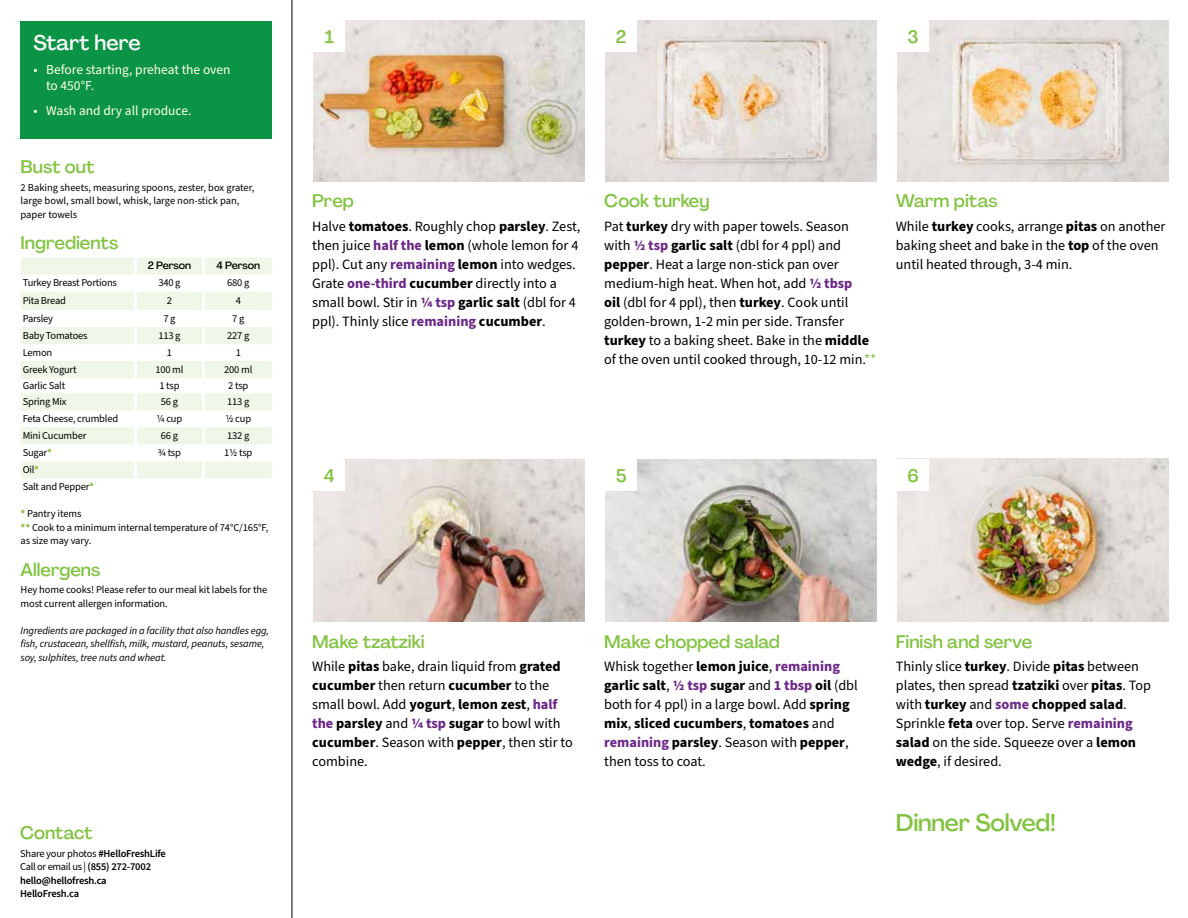
<style>
.page{position:relative;width:1188px;height:918px;background:#fff}
.page>*{position:absolute;margin:0;border:0;box-sizing:border-box;transform-origin:0 0}
.t1{font:500 24px "Agrandir";letter-spacing:-.01em;color:#82c341}
.t2{font:500 21px "Agrandir";color:#fff}
.t3{font:500 18px "Agrandir";color:#82c341}
.t4{font:14.25px/19px "Source Sans Pro";color:#000}
.t5{font:13.5px/16.2px "Source Sans Pro";color:#fffdec}
.t6{font:10.5px/13.5px "Source Sans Pro";letter-spacing:-.015em;color:#000}
.t7{font:italic 10.5px/13.5px "Source Sans Pro";letter-spacing:-.01em;color:#000}
.t8{font:600 10.5px/13.5px "Source Sans Pro";letter-spacing:-.02em;color:#000}
.t9{font:500 10.5px "Agrandir";letter-spacing:-.01em;color:#000}
.s1{font-weight:700;color:#8cba42}
.s2{font-weight:400}
.s3{font-weight:700}
.s4{font-weight:700;color:#6c2888}
.s5{color:#82c341}
</style>
<div class="page">
<hr style="left:292px;top:0;width:1px;height:918px;background:#000">
<svg style="left:21px;top:258px;width:251px;height:220px;fill:#eff7e8"></svg>
<hr style="left:134px;top:258px;width:3px;height:17px;background:#fff">
<hr style="left:202px;top:258px;width:3px;height:17px;background:#fff">
<hr style="left:134px;top:275px;width:3px;height:17px;background:#fff">
<hr style="left:202px;top:275px;width:3px;height:17px;background:#fff">
<hr style="left:134px;top:292px;width:3px;height:18px;background:#fff">
<hr style="left:202px;top:292px;width:3px;height:18px;background:#fff">
<hr style="left:134px;top:310px;width:3px;height:17px;background:#fff">
<hr style="left:202px;top:310px;width:3px;height:17px;background:#fff">
<hr style="left:134px;top:327px;width:3px;height:17px;background:#fff">
<hr style="left:202px;top:327px;width:3px;height:17px;background:#fff">
<hr style="left:134px;top:344px;width:3px;height:17px;background:#fff">
<hr style="left:202px;top:344px;width:3px;height:17px;background:#fff">
<hr style="left:134px;top:361px;width:3px;height:17px;background:#fff">
<hr style="left:202px;top:361px;width:3px;height:17px;background:#fff">
<hr style="left:134px;top:378px;width:3px;height:15px;background:#fff">
<hr style="left:202px;top:378px;width:3px;height:15px;background:#fff">
<hr style="left:134px;top:393px;width:3px;height:17px;background:#fff">
<hr style="left:202px;top:393px;width:3px;height:17px;background:#fff">
<hr style="left:134px;top:410px;width:3px;height:17px;background:#fff">
<hr style="left:202px;top:410px;width:3px;height:17px;background:#fff">
<hr style="left:134px;top:427px;width:3px;height:17px;background:#fff">
<hr style="left:202px;top:427px;width:3px;height:17px;background:#fff">
<hr style="left:134px;top:444px;width:3px;height:17px;background:#fff">
<hr style="left:202px;top:444px;width:3px;height:17px;background:#fff">
<hr style="left:134px;top:461px;width:3px;height:17px;background:#fff">
<hr style="left:202px;top:461px;width:3px;height:17px;background:#fff">
<div style="left:21px;top:21px;width:251px;height:117px;background:#0b9446"></div>
<img style="left:313px;top:459px;width:272px;height:162px">
<div style="left:313px;top:459px;width:32px;height:32px;background:#fff"></div>
<img style="left:605px;top:459px;width:272px;height:162px">
<div style="left:605px;top:459px;width:32px;height:32px;background:#fff"></div>
<img style="left:897px;top:459px;width:272px;height:162px">
<div style="left:897px;top:459px;width:32px;height:32px;background:#fff"></div>
<img style="left:313px;top:20px;width:272px;height:161px">
<div style="left:313px;top:20px;width:32px;height:32px;background:#fff"></div>
<img style="left:605px;top:20px;width:272px;height:161px">
<div style="left:605px;top:20px;width:32px;height:32px;background:#fff"></div>
<img style="left:897px;top:20px;width:272px;height:161px">
<div style="left:897px;top:20px;width:32px;height:32px;background:#fff"></div>
<h2 class="t2" style="left:33px;top:29px;width:109px">Start here</h2>
<p class="t5" style="left:46px;top:62px;width:186px;text-indent:-13px">• Before starting, preheat the oven to 450°F.</p>
<p class="t5" style="left:33px;top:103px;width:160px">• Wash and dry all produce.</p>
<p class="t3" style="left:21px;top:156px;width:75px">Bust out</p>
<p class="t6" style="left:21px;top:181px;width:235px">2 Baking sheets, measuring spoons, zester, box grater, large bowl, small bowl, whisk, large non-stick pan, paper towels</p>
<p class="t3" style="left:21px;top:232px;width:99px">Ingredients</p>
<p class="t9" style="left:148px;top:259px;width:45px">2 Person</p>
<p class="t9" style="left:217px;top:259px;width:45px">4 Person</p>
<p class="t6" style="left:23px;top:276px;width:96px">Turkey Breast Portions</p>
<p class="t6" style="left:158px;top:276px;width:24px">340 g</p>
<p class="t6" style="left:227px;top:276px;width:24px">680 g</p>
<p class="t6" style="left:23px;top:294px;width:45px">Pita Bread</p>
<p class="t6" style="left:167px;top:294px;width:7px">2</p>
<p class="t6" style="left:236px;top:294px;width:7px">4</p>
<p class="t6" style="left:23px;top:312px;width:32px">Parsley</p>
<p class="t6" style="left:163px;top:312px;width:14px">7 g</p>
<p class="t6" style="left:232px;top:312px;width:14px">7 g</p>
<p class="t6" style="left:23px;top:329px;width:66px">Baby Tomatoes</p>
<p class="t6" style="left:158px;top:329px;width:24px">113 g</p>
<p class="t6" style="left:227px;top:329px;width:24px">227 g</p>
<p class="t6" style="left:23px;top:346px;width:31px">Lemon</p>
<p class="t6" style="left:167px;top:346px;width:7px">1</p>
<p class="t6" style="left:236px;top:346px;width:7px">1</p>
<p class="t6" style="left:23px;top:363px;width:55px">Greek Yogurt</p>
<p class="t6" style="left:155px;top:363px;width:30px">100 ml</p>
<p class="t6" style="left:224px;top:363px;width:30px">200 ml</p>
<p class="t6" style="left:23px;top:379px;width:44px">Garlic Salt</p>
<p class="t6" style="left:159px;top:379px;width:22px">1 tsp</p>
<p class="t6" style="left:228px;top:379px;width:22px">2 tsp</p>
<p class="t6" style="left:23px;top:395px;width:45px">Spring Mix</p>
<p class="t6" style="left:161px;top:395px;width:19px">56 g</p>
<p class="t6" style="left:227px;top:395px;width:24px">113 g</p>
<p class="t6" style="left:23px;top:412px;width:97px">Feta Cheese, crumbled</p>
<p class="t6" style="left:157px;top:412px;width:27px">1/4 cup</p>
<p class="t6" style="left:225px;top:412px;width:27px">1/2 cup</p>
<p class="t6" style="left:23px;top:429px;width:65px">Mini Cucumber</p>
<p class="t6" style="left:161px;top:429px;width:19px">66 g</p>
<p class="t6" style="left:227px;top:429px;width:24px">132 g</p>
<p class="t6" style="left:23px;top:446px;width:31px">Sugar<span class="s1">*</span></p>
<p class="t6" style="left:158px;top:446px;width:25px">3/4 tsp</p>
<p class="t6" style="left:224px;top:446px;width:30px">11/2 tsp</p>
<p class="t6" style="left:23px;top:461px;width:73px;line-height:17px">Oil<span class="s1">*<br></span>Salt and Pepper<span class="s1">*</span></p>
<p class="t6" style="left:21px;top:507px;width:249px"><span class="s1">*</span> Pantry items<br><span class="s1">**</span> Cook to a minimum internal temperature of 74°C/165°F, as size may vary.</p>
<p class="t3" style="left:21px;top:558px;width:81px">Allergens</p>
<p class="t6" style="left:21px;top:584px;width:248px">Hey home cooks! Please refer to our meal kit labels for the most current allergen information.</p>
<p class="t7" style="left:21px;top:624px;width:250px">Ingredients are packaged in a facility that also handles egg, fish, crustacean, shellfish, milk, mustard, peanuts, sesame, soy, sulphites, tree nuts and wheat.</p>
<p class="t3" style="left:20px;top:822px;width:74px">Contact</p>
<p class="t8" style="left:20px;top:847px;width:147px"><span class="s2">Share your photos</span> #HelloFreshLife<br><span class="s2">Call or email us |</span> (855) 272-7002 hello@hellofresh.ca<br>HelloFresh.ca</p>
<p class="t3" style="left:325px;top:26px;width:11px">1</p>
<p class="t3" style="left:616px;top:25px;width:12px">2</p>
<p class="t3" style="left:908px;top:25px;width:13px">3</p>
<p class="t3" style="left:312px;top:190px;width:43px">Prep</p>
<p class="t4" style="left:312px;top:217px;width:270px">Halve <span class="s3">tomatoes</span>. Roughly chop <span class="s3">parsley</span>. Zest, then juice <span class="s4">half the</span> <span class="s3">lemon</span> (whole lemon for 4 ppl). Cut any <span class="s4">remaining</span> <span class="s3">lemon</span> into wedges.<br>Grate <span class="s4">one-third</span> <span class="s3">cucumber</span> directly into a small bowl. Stir in <span class="s4">1/4 tsp</span> <span class="s3">garlic salt</span> (dbl for 4 ppl). Thinly slice <span class="s4">remaining</span> <span class="s3">cucumber</span>.</p>
<p class="t3" style="left:604px;top:190px;width:107px">Cook turkey</p>
<p class="t4" style="left:604px;top:217px;width:273px">Pat <span class="s3">turkey</span> dry with paper towels. Season with <span class="s4">1/2 tsp</span> <span class="s3">garlic salt</span> (dbl for 4 ppl) and <span class="s3">pepper</span>. Heat a large non-stick pan over medium-high heat. When hot, add <span class="s4">1/2 tbsp<br></span><span class="s3">oil</span> (dbl for 4 ppl), then <span class="s3">turkey</span>. Cook until golden-brown, 1-2 min per side. Transfer <span class="s3">turkey</span> to a baking sheet. Bake in the <span class="s3">middle </span>of the oven until cooked through, 10-12 min.<span class="s5">**</span></p>
<p class="t3" style="left:896px;top:190px;width:103px">Warm pitas</p>
<p class="t4" style="left:896px;top:217px;width:271px">While <span class="s3">turkey</span> cooks, arrange <span class="s3">pitas</span> on another baking sheet and bake in the <span class="s3">top</span> of the oven until heated through, 3-4 min.</p>
<p class="t3" style="left:324px;top:465px;width:12px">4</p>
<p class="t3" style="left:616px;top:465px;width:12px">5</p>
<p class="t3" style="left:907px;top:464px;width:13px">6</p>
<p class="t3" style="left:312px;top:630px;width:114px">Make tzatziki</p>
<p class="t4" style="left:312px;top:657px;width:262px">While <span class="s3">pitas</span> bake, drain liquid from <span class="s3">grated cucumber</span> then return <span class="s3">cucumber</span> to the small bowl. Add <span class="s3">yogurt</span>, <span class="s3">lemon zest</span>, <span class="s4">half the</span> <span class="s3">parsley</span> and <span class="s4">1/4 tsp</span> <span class="s3">sugar</span> to bowl with <span class="s3">cucumber</span>. Season with <span class="s3">pepper</span>, then stir to combine.</p>
<p class="t3" style="left:604px;top:630px;width:177px">Make chopped salad</p>
<p class="t4" style="left:604px;top:657px;width:255px">Whisk together <span class="s3">lemon juice</span>, <span class="s4">remaining </span><span class="s3">garlic salt</span>, <span class="s4">1/2 tsp</span> <span class="s3">sugar</span> and <span class="s4">1 tbsp</span> <span class="s3">oil</span> (dbl both for 4 ppl) in a large bowl. Add <span class="s3">spring mix</span>, <span class="s3">sliced cucumbers</span>, <span class="s3">tomatoes</span> and <span class="s4">remaining</span> <span class="s3">parsley</span>. Season with <span class="s3">pepper</span>, then toss to coat.</p>
<p class="t3" style="left:896px;top:630px;width:138px">Finish and serve</p>
<p class="t4" style="left:896px;top:657px;width:257px">Thinly slice <span class="s3">turkey</span>. Divide <span class="s3">pitas</span> between plates, then spread <span class="s3">tzatziki</span> over <span class="s3">pitas</span>. Top with <span class="s3">turkey</span> and <span class="s4">some</span> <span class="s3">chopped salad</span>.<br>Sprinkle <span class="s3">feta</span> over top. Serve <span class="s4">remaining </span><span class="s3">salad</span> on the side. Squeeze over a <span class="s3">lemon wedge</span>, if desired.</p>
<h1 class="t1" style="left:896px;top:808px;width:162px">Dinner Solved!</h1>
</div>
